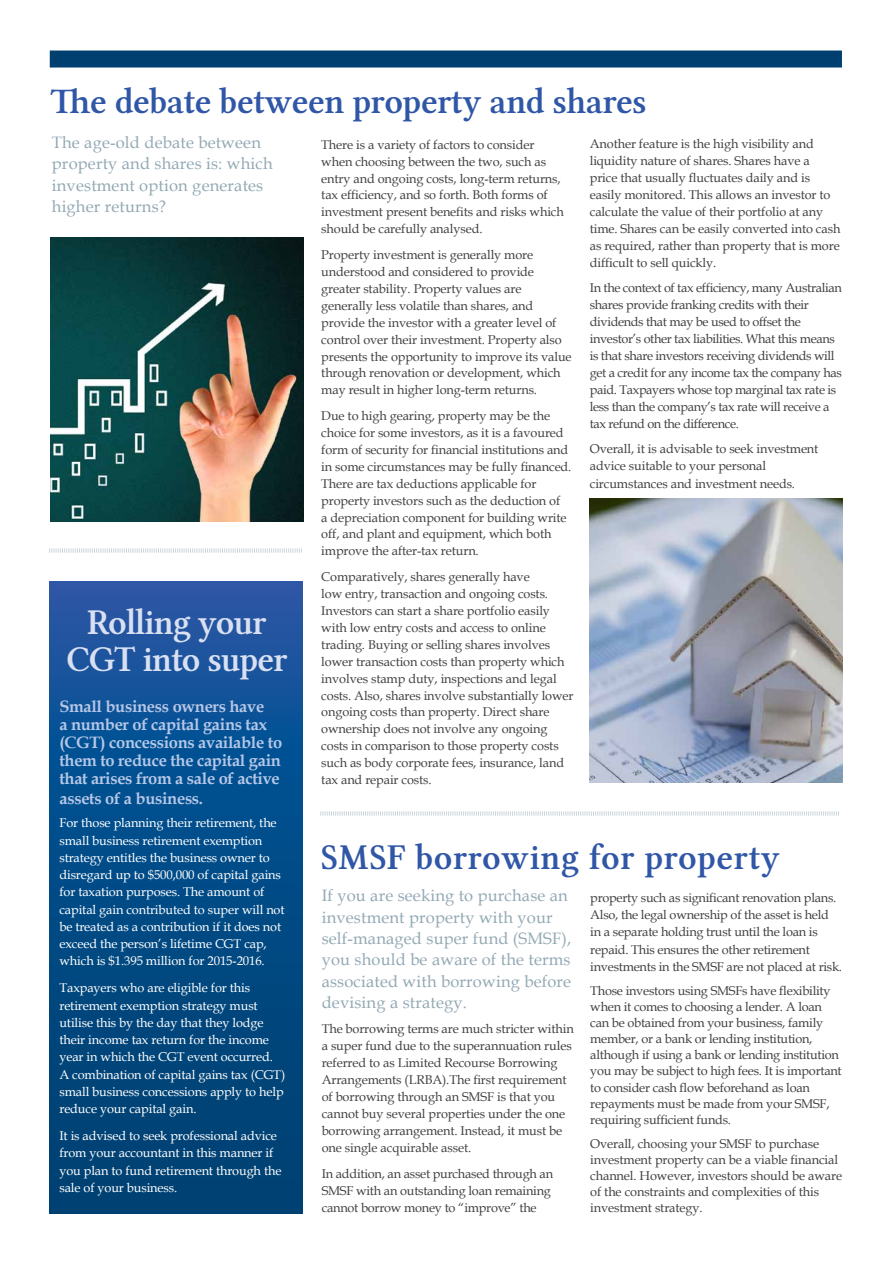
<style>
.page{position:relative;width:893px;height:1263px;background:#fff}
.page>*{position:absolute;margin:0;border:0;box-sizing:border-box;transform-origin:0 0}
.t1{font:36px "Lin Libertine Z";letter-spacing:-.01em;color:#3057a7}
.t2{font:36px "Lin Libertine Z";letter-spacing:.01em;color:#3057a7}
.t3{font:36px/37.5px "Lin Libertine Z";letter-spacing:-.03em;color:#d8e0f2;text-align:center}
.t4{font:16.5px/21.3px "Book Antiqua";letter-spacing:.01em;color:#93a9b4}
.t5{font:700 16.5px/18px "Book Antiqua";letter-spacing:-.02em;color:#b6c7e7}
.t6{font:12.75px/17px "Book Antiqua";letter-spacing:-.01em;color:#414042}
.t7{font:12.75px/17.2px "Book Antiqua";letter-spacing:-.01em;color:#fff}
.t8{font:12.75px/17px "Book Antiqua";letter-spacing:-.03em;color:#414042}
</style>
<div class="page">
<svg style="left:50px;top:582px;width:253px;height:631px;background:#064b87"></svg>
<img style="left:589px;top:498px;width:253px;height:285px">
<svg style="left:49px;top:548px;width:253px;height:5px"></svg>
<div style="left:58px;top:51px;width:775px;height:17px;background:#004071"></div>
<svg style="left:320px;top:811px;width:519px;height:5px"></svg>
<img style="left:51px;top:237px;width:252px;height:285px">
<h1 class="t1" style="left:50px;top:80px;width:598px">The debate between property and shares</h1>
<p class="t6" style="left:321px;top:136px;width:244px">There is a variety of factors to consider when choosing between the two, such as entry and ongoing costs, long-term returns, tax efficiency, and so forth. Both forms of investment present benefits and risks which should be carefully analysed.</p>
<p class="t6" style="left:321px;top:246px;width:252px">Property investment is generally more understood and considered to provide greater stability. Property values are generally less volatile than shares, and provide the investor with a greater level of control over their investment. Property also presents the opportunity to improve its value through renovation or development, which may result in higher long-term returns.</p>
<p class="t6" style="left:321px;top:407px;width:252px">Due to high gearing, property may be the choice for some investors, as it is a favoured form of security for financial institutions and in some circumstances may be fully financed.<br>There are tax deductions applicable for property investors such as the deduction of<br>a depreciation component for building write off, and plant and equipment, which both improve the after-tax return.</p>
<p class="t6" style="left:321px;top:568px;width:254px">Comparatively, shares generally have<br>low entry, transaction and ongoing costs.<br>Investors can start a share portfolio easily with low entry costs and access to online trading. Buying or selling shares involves lower transaction costs than property which involves stamp duty, inspections and legal costs. Also, shares involve substantially lower ongoing costs than property. Direct share ownership does not involve any ongoing costs in comparison to those property costs such as body corporate fees, insurance, land tax and repair costs.</p>
<p class="t4" style="left:52px;top:131px;width:222px">The age-old debate between property and shares is: which investment option generates higher returns?</p>
<p class="t6" style="left:590px;top:135px;width:252px">Another feature is the high visibility and liquidity nature of shares. Shares have a price that usually fluctuates daily and is easily monitored. This allows an investor to calculate the value of their portfolio at any time. Shares can be easily converted into cash as required, rather than property that is more difficult to sell quickly.</p>
<p class="t8" style="left:590px;top:279px;width:253px">In the context of tax efficiency, many Australian shares provide franking credits with their dividends that may be used to offset the investor’s other tax liabilities. What this means is that share investors receiving dividends will get a credit for any income tax the company has paid. Taxpayers whose top marginal tax rate is less than the company’s tax rate will receive a tax refund on the difference.</p>
<p class="t6" style="left:590px;top:440px;width:230px">Overall, it is advisable to seek investment advice suitable to your personal circumstances and investment needs.</p>
<h1 class="t3" style="left:66px;top:605px;width:223px">Rolling your<br>CGT into super</h1>
<p class="t5" style="left:59px;top:697px;width:224px">Small business owners have<br>a number of capital gains tax (CGT) concessions available to them to reduce the capital gain that arises from a sale of active</p>
<p class="t5" style="left:59px;top:789px;width:145px">assets of a business.</p>
<p class="t7" style="left:59px;top:814px;width:227px">For those planning their retirement, the small business retirement exemption strategy entitles the business owner to disregard up to $500,000 of capital gains for taxation purposes. The amount of capital gain contributed to super will not be treated as a contribution if it does not exceed the person’s lifetime CGT cap, which is $1.395 million for 2015-2016.</p>
<p class="t7" style="left:59px;top:979px;width:227px">Taxpayers who are eligible for this retirement exemption strategy must utilise this by the day that they lodge their income tax return for the income year in which the CGT event occurred.<br>A combination of capital gains tax (CGT) small business concessions apply to help reduce your capital gain.</p>
<p class="t7" style="left:59px;top:1127px;width:224px">It is advised to seek professional advice from your accountant in this manner if you plan to fund retirement through the sale of your business.</p>
<h1 class="t2" style="left:321px;top:836px;width:460px">SMSF borrowing for property</h1>
<p class="t4" style="left:322px;top:885px;width:251px">If you are seeking to purchase an investment property with your self-managed super fund (SMSF), you should be aware of the terms associated with borrowing before devising a strategy.</p>
<p class="t6" style="left:322px;top:1019px;width:254px">The borrowing terms are much stricter within a super fund due to the superannuation rules referred to as Limited Recourse Borrowing Arrangements (LRBA).The first requirement of borrowing through an SMSF is that you cannot buy several properties under the one borrowing arrangement. Instead, it must be one single acquirable asset.</p>
<p class="t6" style="left:322px;top:1165px;width:233px">In addition, an asset purchased through an<br>SMSF with an outstanding loan remaining cannot borrow money to “improve” the</p>
<p class="t6" style="left:590px;top:889px;width:253px">property such as significant renovation plans.<br>Also, the legal ownership of the asset is held in a separate holding trust until the loan is repaid. This ensures the other retirement investments in the SMSF are not placed at risk.</p>
<p class="t6" style="left:590px;top:982px;width:253px;line-height:16px">Those investors using SMSFs have flexibility when it comes to choosing a lender. A loan can be obtained from your business, family member, or a bank or lending institution, although if using a bank or lending institution you may be subject to high fees. It is important to consider cash flow beforehand as loan repayments must be made from your SMSF, requiring sufficient funds.</p>
<p class="t6" style="left:590px;top:1135px;width:253px;line-height:16px">Overall, choosing your SMSF to purchase investment property can be a viable financial channel. However, investors should be aware of the constraints and complexities of this investment strategy.</p>
</div>
